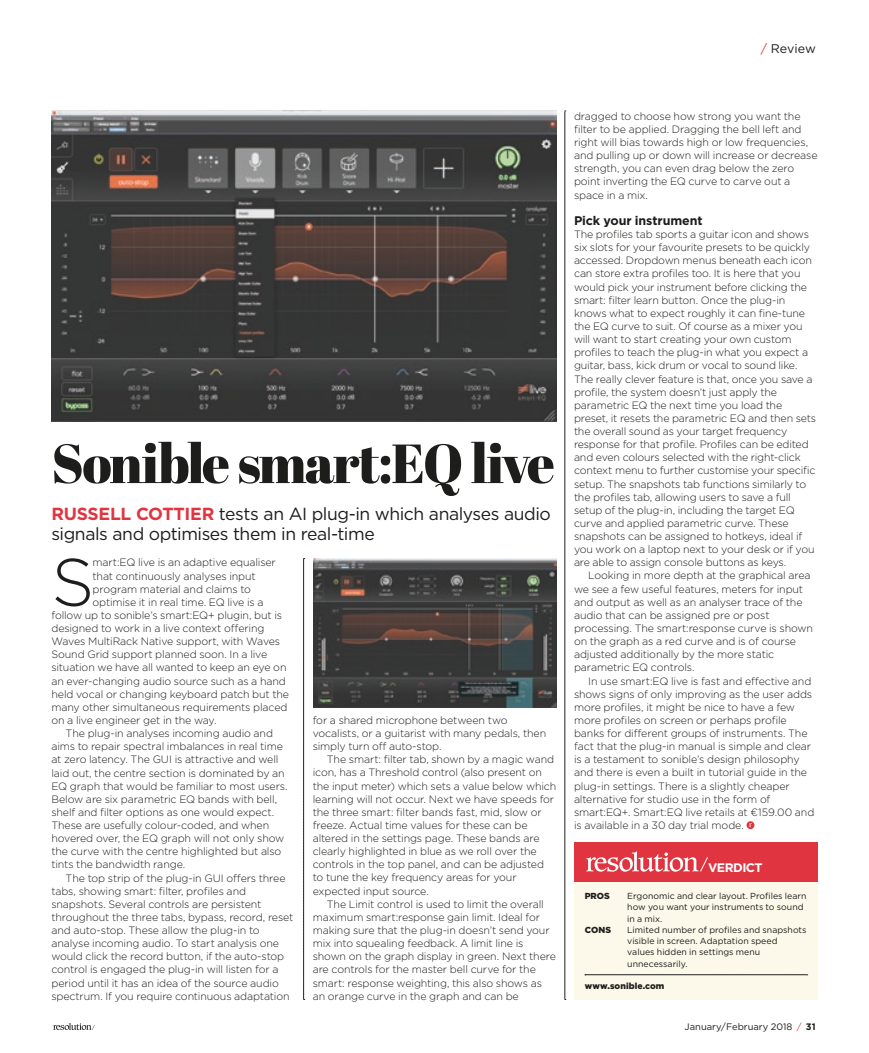
<style>
.page{position:relative;width:869px;height:1053px;background:#fff}
.page>*{position:absolute;margin:0;border:0;box-sizing:border-box;transform-origin:0 0}
.t1{font:300 66.88px "Gotham";color:#1d1d1b}
.t2{font:55px "Abril Fatface";letter-spacing:-.035em;color:#1d1d1b}
.t3{font:17.5px/20px "Gotham";letter-spacing:-.025em;color:#1d1d1b}
.t4{font:700 12.5px "Gotham";letter-spacing:-.01em;color:#1d1d1b}
.t5{font:12.5px "Gotham";color:#1d1d1b}
.t6{font:700 12.38px "Gotham";letter-spacing:-.045em;color:#fff}
.t7{font:300 10.62px/13.1px "Gotham";letter-spacing:-.015em;color:#1d1d1b}
.t8{font:9.38px "Gotham";color:#1d1d1b}
.t9{font:8.75px/11.2px "Gotham";color:#1d1d1b}
.t10{font:900 8.75px "Gotham";letter-spacing:.005em;color:#1d1d1b}
.s1{color:#e03541}
.s2{font-weight:700;color:#e03541}
.s3{font-weight:700}
</style>
<div class="page">
<svg style="left:53px;top:1023px;width:42px;height:6px"></svg>
<svg style="left:746px;top:821px;width:8px;height:8px"></svg>
<svg style="left:564px;top:111px;width:1px;height:889px"></svg>
<svg style="left:303px;top:558px;width:1px;height:442px"></svg>
<div style="left:573px;top:881px;width:244px;height:118px;background:#fcf9ea"></div>
<svg style="left:584px;top:974px;width:223px;height:1px"></svg>
<div style="left:573px;top:842px;width:244px;height:39px;background:#e03541"></div>
<svg style="left:586px;top:851px;width:121px;height:20px"></svg>
<img style="left:313px;top:558px;width:243px;height:149px">
<img style="left:51px;top:111px;width:505px;height:311px">
<p class="t5" style="left:760px;top:41px;width:56px"><span class="s1">/</span> Review</p>
<h2 class="t2" style="left:51px;top:425px;width:504px">Sonible smart:EQ live</h2>
<h3 class="t3" style="left:51px;top:503px;width:500px"><span class="s2">RUSSELL COTTIER</span> tests an AI plug-in which analyses audio signals and optimises them in real-time</h3>
<h1 class="t1" style="left:51px;top:540px;width:44px">S</h1>
<p class="t7" style="left:93px;top:555px;width:185px">mart:EQ live is an adaptive equaliser</p>
<p class="t7" style="left:93px;top:569px;width:165px">that continuously analyses input</p>
<p class="t7" style="left:93px;top:582px;width:160px">program material and claims to</p>
<p class="t7" style="left:93px;top:595px;width:172px">optimise it in real time. EQ live is a</p>
<p class="t7" style="left:51px;top:608px;width:232px">follow up to sonible’s smart:EQ+ plugin, but is</p>
<p class="t7" style="left:51px;top:621px;width:214px">designed to work in a live context offering</p>
<p class="t7" style="left:51px;top:634px;width:230px">Waves MultiRack Native support, with Waves</p>
<p class="t7" style="left:51px;top:647px;width:217px">Sound Grid support planned soon. In a live</p>
<p class="t7" style="left:51px;top:660px;width:236px">situation we have all wanted to keep an eye on</p>
<p class="t7" style="left:51px;top:674px;width:236px">an ever-changing audio source such as a hand</p>
<p class="t7" style="left:51px;top:687px;width:239px">held vocal or changing keyboard patch but the</p>
<p class="t7" style="left:51px;top:700px;width:237px">many other simultaneous requirements placed</p>
<p class="t7" style="left:51px;top:713px;width:167px">on a live engineer get in the way.</p>
<p class="t7" style="left:66px;top:726px;width:209px">The plug-in analyses incoming audio and</p>
<p class="t7" style="left:51px;top:739px;width:233px">aims to repair spectral imbalances in real time</p>
<p class="t7" style="left:51px;top:752px;width:228px">at zero latency. The GUI is attractive and well</p>
<p class="t7" style="left:51px;top:765px;width:235px">laid out, the centre section is dominated by an</p>
<p class="t7" style="left:51px;top:779px;width:238px">EQ graph that would be familiar to most users.</p>
<p class="t7" style="left:51px;top:792px;width:227px">Below are six parametric EQ bands with bell,</p>
<p class="t7" style="left:51px;top:805px;width:224px">shelf and filter options as one would expect.</p>
<p class="t7" style="left:51px;top:818px;width:219px">These are usefully colour-coded, and when</p>
<p class="t7" style="left:51px;top:831px;width:234px">hovered over, the EQ graph will not only show</p>
<p class="t7" style="left:51px;top:844px;width:231px">the curve with the centre highlighted but also</p>
<p class="t7" style="left:51px;top:857px;width:135px">tints the bandwidth range.</p>
<p class="t7" style="left:66px;top:870px;width:221px">The top strip of the plug-in GUI offers three</p>
<p class="t7" style="left:51px;top:884px;width:196px">tabs, showing smart: filter, profiles and</p>
<p class="t7" style="left:51px;top:897px;width:211px">snapshots. Several controls are persistent</p>
<p class="t7" style="left:51px;top:910px;width:243px">throughout the three tabs, bypass, record, reset</p>
<p class="t7" style="left:51px;top:923px;width:210px">and auto-stop. These allow the plug-in to</p>
<p class="t7" style="left:51px;top:936px;width:229px">analyse incoming audio. To start analysis one</p>
<p class="t7" style="left:51px;top:949px;width:234px">would click the record button, if the auto-stop</p>
<p class="t7" style="left:51px;top:962px;width:228px">control is engaged the plug-in will listen for a</p>
<p class="t7" style="left:51px;top:975px;width:229px">period until it has an idea of the source audio</p>
<p class="t7" style="left:51px;top:989px;width:239px">spectrum. If you require continuous adaptation</p>
<p class="t7" style="left:312px;top:713px;width:235px">for a shared microphone between two vocalists, or a guitarist with many pedals, then simply turn off auto-stop.</p>
<p class="t7" style="left:312px;top:752px;width:245px;text-indent:14px">The smart: filter tab, shown by a magic wand icon, has a Threshold control (also present on the input meter) which sets a value below which learning will not occur. Next we have speeds for the three smart: filter bands fast, mid, slow or freeze. Actual time values for these can be altered in the settings page. These bands are clearly highlighted in blue as we roll over the controls in the top panel, and can be adjusted to tune the key frequency areas for your expected input source.</p>
<p class="t7" style="left:312px;top:897px;width:245px;text-indent:14px">The Limit control is used to limit the overall maximum smart:response gain limit. Ideal for making sure that the plug-in doesn’t send your mix into squealing feedback. A limit line is shown on the graph display in green. Next there are controls for the master bell curve for the smart: response weighting, this also shows as an orange curve in the graph and can be</p>
<p class="t7" style="left:573px;top:109px;width:245px">dragged to choose how strong you want the filter to be applied. Dragging the bell left and right will bias towards high or low frequencies, and pulling up or down will increase or decrease strength, you can even drag below the zero point inverting the EQ curve to carve out a space in a mix.</p>
<p class="t4" style="left:573px;top:212px;width:130px">Pick your instrument</p>
<p class="t7" style="left:573px;top:227px;width:243px">The profiles tab sports a guitar icon and shows six slots for your favourite presets to be quickly accessed. Dropdown menus beneath each icon can store extra profiles too. It is here that you would pick your instrument before clicking the smart: filter learn button. Once the plug-in knows what to expect roughly it can fine-tune the EQ curve to suit. Of course as a mixer you will want to start creating your own custom profiles to teach the plug-in what you expect a guitar, bass, kick drum or vocal to sound like.<br>The really clever feature is that, once you save a profile, the system doesn’t just apply the parametric EQ the next time you load the preset, it resets the parametric EQ and then sets the overall sound as your target frequency response for that profile. Profiles can be edited and even colours selected with the right-click context menu to further customise your specific setup. The snapshots tab functions similarly to the profiles tab, allowing users to save a full setup of the plug-in, including the target EQ curve and applied parametric curve. These snapshots can be assigned to hotkeys, ideal if you work on a laptop next to your desk or if you are able to assign console buttons as keys.</p>
<p class="t7" style="left:573px;top:569px;width:240px;text-indent:14px">Looking in more depth at the graphical area we see a few useful features, meters for input and output as well as an analyser trace of the audio that can be assigned pre or post processing. The smart:response curve is shown on the graph as a red curve and is of course adjusted additionally by the more static parametric EQ controls.</p>
<p class="t7" style="left:573px;top:674px;width:242px;text-indent:14px">In use smart:EQ live is fast and effective and shows signs of only improving as the user adds more profiles, it might be nice to have a few more profiles on screen or perhaps profile banks for different groups of instruments. The fact that the plug-in manual is simple and clear is a testament to sonible’s design philosophy and there is even a built in tutorial guide in the plug-in settings. There is a slightly cheaper alternative for studio use in the form of smart:EQ+. Smart:EQ live retails at €159.00 and is available in a 30 day trial mode.</p>
<p class="t6" style="left:708px;top:859px;width:56px">VERDICT</p>
<p class="t10" style="left:584px;top:889px;width:27px">PROS</p>
<p class="t9" style="left:627px;top:890px;width:181px">Ergonomic and clear layout. Profiles learn how you want your instruments to sound in a mix.</p>
<p class="t10" style="left:584px;top:923px;width:28px">CONS</p>
<p class="t9" style="left:627px;top:923px;width:181px">Limited number of profiles and snapshots visible in screen. Adaptation speed values hidden in settings menu unnecessarily.</p>
<p class="t10" style="left:584px;top:979px;width:81px">www.sonible.com</p>
<p class="t8" style="left:684px;top:1020px;width:133px">January/February 2018 <span class="s1">/</span> <span class="s3">31</span></p>
</div>
